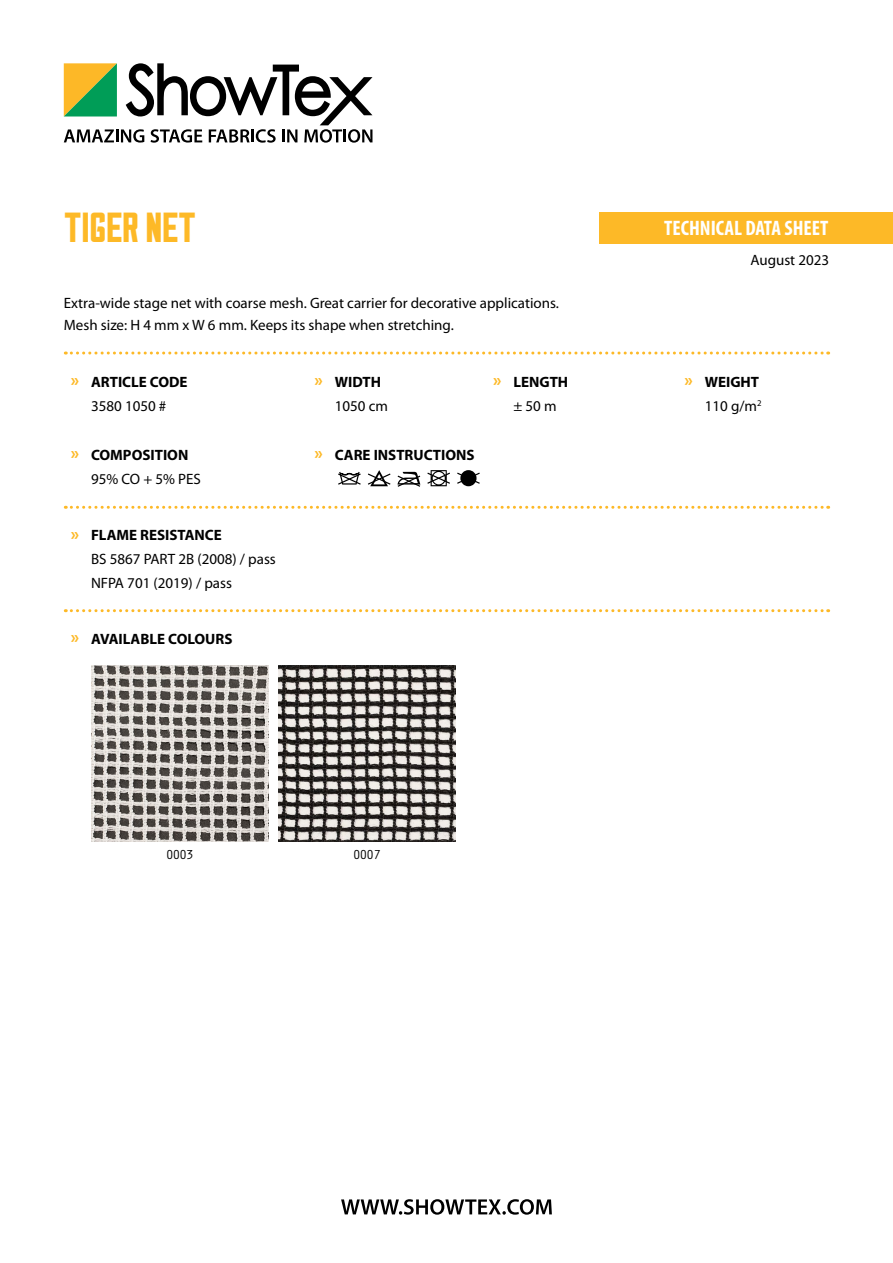
<style>
.page{position:relative;width:893px;height:1263px;background:#fff}
.page>*{position:absolute;margin:0;border:0;box-sizing:border-box;transform-origin:0 0}
.t1{font:42px "Sullivan Show Tex";letter-spacing:.005em;color:#fdb927}
.t2{font:700 condensed 21px "Myriad Pro";color:#fff}
.t3{font:15px/23.7px "Myriad Pro";color:#000}
.t4{font:700 15px "Myriad Pro";color:#000}
.t5{font:13.5px "Orator Std";letter-spacing:-.1em;color:#000}
.s1{font-size:18px;color:#fdb927}
.s2{font-weight:700;font-size:18px;color:#fdb927}
.s3{font-weight:700}
</style>
<div class="page">
<svg style="left:64px;top:63px;width:308px;height:80px"></svg>
<svg style="left:341px;top:1199px;width:211px;height:16px"></svg>
<div style="left:600px;top:212px;width:293px;height:31px;background:#fdb927"></div>
<svg style="left:338px;top:472px;width:23px;height:13px"></svg>
<svg style="left:368px;top:470px;width:22px;height:16px"></svg>
<svg style="left:397px;top:470px;width:83px;height:17px"></svg>
<svg style="left:65px;top:351px;width:764px;height:3px"></svg>
<svg style="left:65px;top:506px;width:764px;height:3px"></svg>
<svg style="left:65px;top:609px;width:764px;height:3px"></svg>
<img style="left:92px;top:665px;width:176px;height:177px">
<img style="left:279px;top:665px;width:176px;height:177px">
<h1 class="t1" style="left:64px;top:205px;width:134px">TIGER NET</h1>
<p class="t3" style="left:64px;top:291px;width:497px;line-height:22.5px">Extra-wide stage net with coarse mesh. Great carrier for decorative applications.<br>Mesh size: H 4 mm x W 6 mm. Keeps its shape when stretching.</p>
<h2 class="t2" style="left:664px;top:215px;width:166px">TECHNICAL DATA SHEET</h2>
<p class="t3" style="left:750px;top:248px;width:80px">August 2023</p>
<p class="t4" style="left:71px;top:372px;width:118px"><span class="s1">»</span> ARTICLE CODE</p>
<p class="t4" style="left:314px;top:372px;width:68px"><span class="s1">»</span> WIDTH</p>
<p class="t4" style="left:493px;top:372px;width:77px"><span class="s1">»</span> LENGTH</p>
<p class="t4" style="left:684px;top:372px;width:76px"><span class="s1">»</span> WEIGHT</p>
<p class="t3" style="left:91px;top:393px;width:77px">3580 1050 #</p>
<p class="t3" style="left:335px;top:393px;width:55px">1050 cm</p>
<p class="t3" style="left:513px;top:393px;width:45px">± 50 m</p>
<p class="t3" style="left:705px;top:393px;width:58px">110 g/m<sup>2</sup></p>
<p class="t4" style="left:71px;top:445px;width:119px"><span class="s1">»</span> COMPOSITION</p>
<p class="t4" style="left:314px;top:445px;width:162px"><span class="s1">»</span> CARE INSTRUCTIONS</p>
<p class="t3" style="left:91px;top:467px;width:111px">95% CO + 5% PES</p>
<p class="t3" style="left:91px;top:523px;width:186px;text-indent:-20px"><span class="s2">»</span> <span class="s3">FLAME RESISTANCE<br></span>BS 5867 PART 2B (2008) / pass<br>NFPA 701 (2019) / pass</p>
<p class="t4" style="left:71px;top:629px;width:163px"><span class="s1">»</span> AVAILABLE COLOURS</p>
<p class="t5" style="left:166px;top:844px;width:30px">0003</p>
<p class="t5" style="left:353px;top:844px;width:30px">0007</p>
</div>
